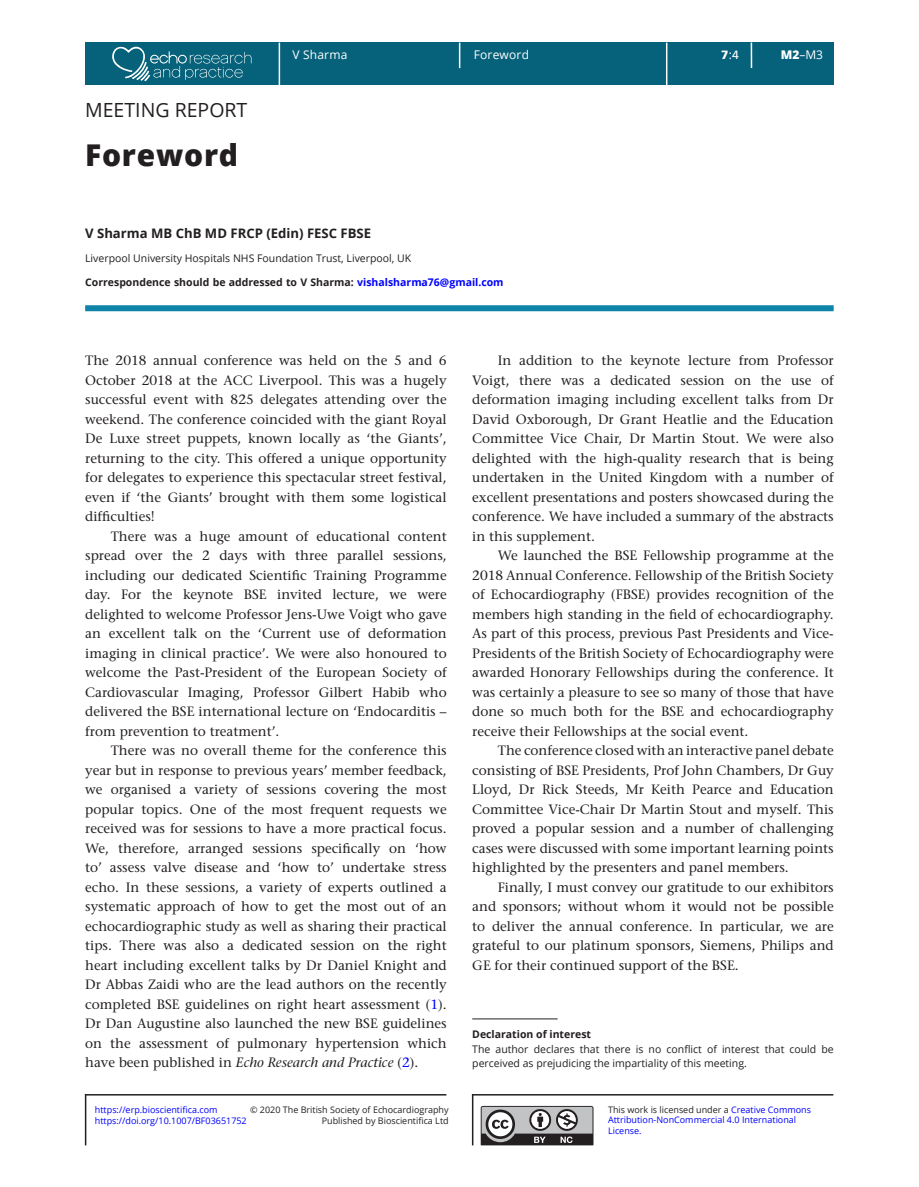
<style>
.page{position:relative;width:919px;height:1187px;background:#fff}
.page>*{position:absolute;margin:0;border:0;box-sizing:border-box;transform-origin:0 0}
.CT{font:800 30px "Open Sans";letter-spacing:.025em;color:#231f20}
.AT{font:19.5px "Open Sans";color:#231f20}
.TXI{font:500 13.5px/19.5px "Stone Serif Std";color:#231f20;text-align:justify}
.TXT_OPEN{font:500 13.5px/19.5px "Stone Serif Std";color:#231f20;text-align:justify}
.AU{font:700 13.2px "Open Sans";color:#231f20}
.t1{font:12px "Open Sans";letter-spacing:.015em;color:#fff}
.t2{font:900 12px "Frutiger LT Std";color:#fff}
.BM_TXT{font:10.5px/14.7px "Open Sans";color:#231f20}
.Corres{font:700 10.5px "Open Sans";color:#231f20}
.Address{font:10.5px "Open Sans";color:#231f20}
.BM_Head{font:700 10.5px "Open Sans";color:#231f20}
.t3{font:9px/10.5px "Open Sans";color:#00f}
.t4{font:9px "Open Sans";color:#231f20}
.s1{font-family:"Open Sans";font-weight:400}
.s2{font-weight:400}
.s3{font-weight:800}
.s4{color:#00f}
.s5{font-style:italic}
.s6{color:#231f20}
</style>
<div class="page">
<div style="left:85px;top:43px;width:748px;height:42px;background:#06617a"></div>
<hr style="left:278px;top:43px;width:2px;height:42px;background:#fff">
<hr style="left:666px;top:43px;width:1px;height:42px;background:#fff">
<svg style="left:459px;top:43px;width:1px;height:25px"></svg>
<hr style="left:750px;top:43px;width:2px;height:25px;background:#fff">
<svg style="left:112px;top:47px;width:139px;height:34px"></svg>
<div style="left:85px;top:305px;width:748px;height:6px;background:#0f84a9"></div>
<hr style="left:472px;top:1018px;width:85px;height:1px;background:#231f20">
<svg style="left:480px;top:1105px;width:113px;height:40px"></svg>
<hr style="left:85px;top:1093px;width:361px;height:2px;background:#231f20">
<hr style="left:472px;top:1093px;width:361px;height:2px;background:#231f20">
<hr style="left:472px;top:1093px;width:1px;height:52px;background:#231f20">
<hr style="left:85px;top:1093px;width:1px;height:52px;background:#231f20">
<p class="AT" style="left:85px;top:97px;width:164px">MEETING REPORT</p>
<p class="CT" style="left:85px;top:132px;width:154px">Foreword</p>
<p class="t1" style="left:292px;top:47px;width:56px">V Sharma</p>
<p class="t1" style="left:474px;top:47px;width:57px">Foreword</p>
<p class="t2" style="left:721px;top:48px;width:19px">7<span class="s1">:</span><span class="s2">4</span></p>
<p class="t1" style="left:780px;top:47px;width:44px"><span class="s3">M2</span>–M3</p>
<p class="AU" style="left:85px;top:224px;width:287px">V Sharma MB ChB MD FRCP (Edin) FESC FBSE</p>
<p class="Address" style="left:85px;top:251px;width:327px">Liverpool University Hospitals NHS Foundation Trust, Liverpool, UK</p>
<p class="Corres" style="left:85px;top:274px;width:420px">Correspondence should be addressed to V Sharma: <span class="s4">vishalsharma76@gmail.com</span></p>
<p class="TXT_OPEN" style="left:85px;top:351px;width:363px">The 2018 annual conference was held on the 5 and 6<br>October 2018 at the ACC Liverpool. This was a hugely successful event with 825 delegates attending over the weekend. The conference coincided with the giant Royal De Luxe street puppets, known locally as ‘the Giants’, returning to the city. This offered a unique opportunity for delegates to experience this spectacular street festival, even if ‘the Giants’ brought with them some logistical difficulties!</p>
<p class="TXI" style="left:85px;top:526px;width:363px;text-indent:26px">There was a huge amount of educational content spread over the 2 days with three parallel sessions, including our dedicated Scientific Training Programme day. For the keynote BSE invited lecture, we were delighted to welcome Professor Jens-Uwe Voigt who gave an excellent talk on the ‘Current use of deformation imaging in clinical practice’. We were also honoured to welcome the Past-President of the European Society of Cardiovascular Imaging, Professor Gilbert Habib who delivered the BSE international lecture on ‘Endocarditis – from prevention to treatment’.</p>
<p class="TXI" style="left:85px;top:741px;width:363px;text-indent:26px">There was no overall theme for the conference this year but in response to previous years’ member feedback, we organised a variety of sessions covering the most popular topics. One of the most frequent requests we received was for sessions to have a more practical focus.<br>We, therefore, arranged sessions specifically on ‘how to’ assess valve disease and ‘how to’ undertake stress echo. In these sessions, a variety of experts outlined a systematic approach of how to get the most out of an echocardiographic study as well as sharing their practical tips. There was also a dedicated session on the right heart including excellent talks by Dr Daniel Knight and Dr Abbas Zaidi who are the lead authors on the recently completed BSE guidelines on right heart assessment (<span class="s4">1</span>).<br>Dr Dan Augustine also launched the new BSE guidelines on the assessment of pulmonary hypertension which have been published in <span class="s5">Echo Research and Practice</span> (<span class="s4">2</span>).</p>
<p class="t3" style="left:95px;top:1103px;width:124px">https://erp.bioscientifica.com</p>
<p class="t4" style="left:250px;top:1103px;width:200px">© 2020 The British Society of Echocardiography</p>
<p class="t3" style="left:95px;top:1114px;width:153px">https://doi.org/10.1007/BF03651752</p>
<p class="t4" style="left:322px;top:1114px;width:128px">Published by Bioscientifica Ltd</p>
<p class="TXI" style="left:472px;top:351px;width:363px;text-indent:26px">In addition to the keynote lecture from Professor Voigt, there was a dedicated session on the use of deformation imaging including excellent talks from Dr David Oxborough, Dr Grant Heatlie and the Education Committee Vice Chair, Dr Martin Stout. We were also delighted with the high-quality research that is being undertaken in the United Kingdom with a number of excellent presentations and posters showcased during the conference. We have included a summary of the abstracts in this supplement.</p>
<p class="TXI" style="left:472px;top:546px;width:363px;text-indent:26px">We launched the BSE Fellowship programme at the 2018 Annual Conference. Fellowship of the British Society of Echocardiography (FBSE) provides recognition of the members high standing in the field of echocardiography.<br>As part of this process, previous Past Presidents and Vice-Presidents of the British Society of Echocardiography were awarded Honorary Fellowships during the conference. It was certainly a pleasure to see so many of those that have done so much both for the BSE and echocardiography receive their Fellowships at the social event.</p>
<p class="TXI" style="left:472px;top:741px;width:363px;text-indent:26px">The conference closed with an interactive panel debate consisting of BSE Presidents, Prof John Chambers, Dr Guy Lloyd, Dr Rick Steeds, Mr Keith Pearce and Education Committee Vice-Chair Dr Martin Stout and myself. This proved a popular session and a number of challenging cases were discussed with some important learning points highlighted by the presenters and panel members.</p>
<p class="TXI" style="left:472px;top:877px;width:363px;text-indent:26px">Finally, I must convey our gratitude to our exhibitors and sponsors; without whom it would not be possible to deliver the annual conference. In particular, we are grateful to our platinum sponsors, Siemens, Philips and GE for their continued support of the BSE.</p>
<p class="BM_Head" style="left:472px;top:1026px;width:120px">Declaration of interest</p>
<p class="BM_TXT" style="left:472px;top:1041px;width:363px">The author declares that there is no conflict of interest that could be perceived as prejudicing the impartiality of this meeting.</p>
<p class="t3" style="left:608px;top:1103px;width:204px"><span class="s6">This work is licensed under a</span> Creative Commons<br>Attribution-NonCommercial 4.0 International<br>License.</p>
</div>
